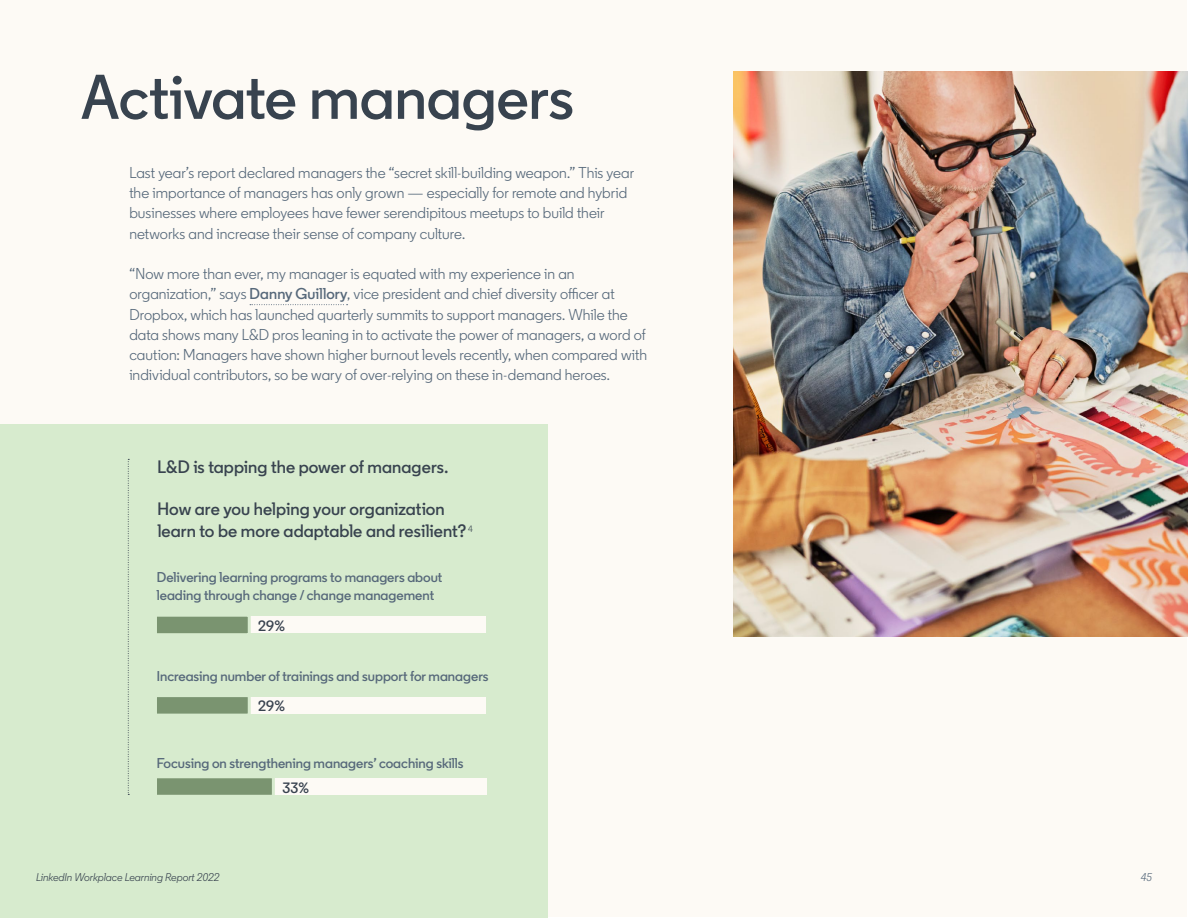
<style>
.page{position:relative;width:1188px;height:918px;background:#fff}
.page>*{position:absolute;margin:0;border:0;box-sizing:border-box;transform-origin:0 0}
.t1{font:600 63px "Community";color:#38434f}
.t2{font:600 18px/21.6px "Community";letter-spacing:.005em;color:#38434f}
.t3{font:15.75px/20.2px "Community";letter-spacing:.005em;color:#56687a}
.t4{font:600 15px "Community";color:#38424f}
.t5{font:600 14.25px/18px "Community";color:#56687a}
.t6{font:italic 11.25px "Community";color:#38434f}
.t7{font:italic 11.25px "Community";color:#56687a}
.s1{font-weight:600}
</style>
<div class="page">
<div style="left:1px;top:1px;width:1186px;height:916px;background:#fdfaf5"></div>
<div style="left:0;top:424px;width:548px;height:494px;background:#d7ebce"></div>
<img style="left:734px;top:72px;width:454px;height:564px">
<div style="left:157px;top:697px;width:329px;height:17px;background:#fdfaf5"></div>
<svg style="left:157px;top:697px;width:94px;height:17px;background:#7f9976"></svg>
<div style="left:157px;top:617px;width:329px;height:16px;background:#fdfaf5"></div>
<svg style="left:157px;top:616px;width:95px;height:18px;background:#869e7c"></svg>
<div style="left:157px;top:778px;width:329px;height:17px;background:#fdfaf5"></div>
<svg style="left:157px;top:778px;width:118px;height:17px;background:#7f9875"></svg>
<svg style="left:250px;top:304px;width:98px;height:1px"></svg>
<svg style="left:128px;top:459px;width:1px;height:336px"></svg>
<h1 class="t1" style="left:81px;top:58px;width:494px">Activate managers</h1>
<p class="t3" style="left:129px;top:162px;width:506px">Last year’s report declared managers the “secret skill-building weapon.” This year the importance of managers has only grown — especially for remote and hybrid businesses where employees have fewer serendipitous meetups to build their networks and increase their sense of company culture.</p>
<p class="t3" style="left:129px;top:264px;width:519px">“Now more than ever, my manager is equated with my experience in an organization,” says <span class="s1">Danny Guillory</span>, vice president and chief diversity officer at Dropbox, which has launched quarterly summits to support managers. While the data shows many L&amp;D pros leaning in to activate the power of managers, a word of caution: Managers have shown higher burnout levels recently, when compared with individual contributors, so be wary of over-relying on these in-demand heroes.</p>
<p class="t2" style="left:157px;top:455px;width:292px">L&amp;D is tapping the power of managers.</p>
<p class="t2" style="left:157px;top:498px;width:317px">How are you helping your organization learn to be more adaptable and resilient? <sup>4</sup></p>
<p class="t5" style="left:157px;top:568px;width:287px">Delivering learning programs to managers about leading through change / change management</p>
<p class="t4" style="left:258px;top:616px;width:28px">29%</p>
<p class="t5" style="left:157px;top:667px;width:333px">Increasing number of trainings and support for managers</p>
<p class="t4" style="left:258px;top:697px;width:28px">29%</p>
<p class="t5" style="left:157px;top:754px;width:308px">Focusing on strengthening managers’ coaching skills</p>
<p class="t4" style="left:282px;top:778px;width:28px">33%</p>
<p class="t6" style="left:36px;top:871px;width:185px">LinkedIn Workplace Learning Report 2022</p>
<p class="t7" style="left:1141px;top:871px;width:13px">45</p>
</div>
